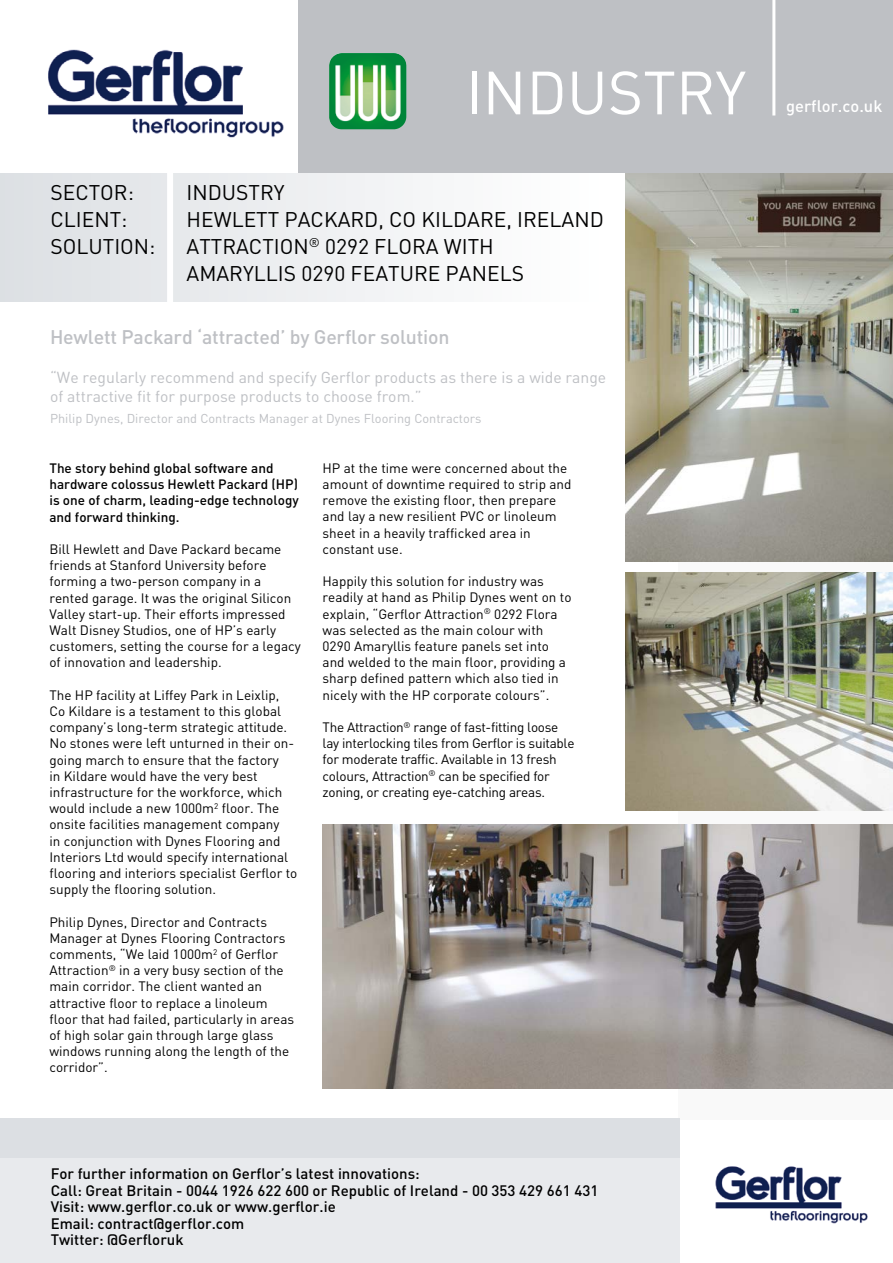
<style>
.page{position:relative;width:893px;height:1263px;background:#fff}
.page>*{position:absolute;margin:0;border:0;box-sizing:border-box;transform-origin:0 0}
.t1{font:60px "DIN";color:#fff}
.t2{font:21px/27px "DIN";color:#000}
.t3{font:500 19.5px "DIN";letter-spacing:-.01em;color:#bec0c4}
.t4{font:500 16.5px "DIN";color:#fff}
.t5{font:15.75px/18.9px "DIN";color:#bec0c4}
.t6{font:500 15px/16.5px "DIN";color:#000}
.t7{font:13.5px/16.2px "DIN";color:#000}
.t8{font:13.5px/16.2px "DIN";letter-spacing:-.02em;color:#000}
.t9{font:500 13.5px/16.2px "DIN";color:#000}
.t10{font:12.75px "DIN";color:#bec0c4}
</style>
<div class="page">
<div style="left:0;top:173px;width:600px;height:129px;background:linear-gradient(to right,#dce0e4,#fff)"></div>
<div style="left:678px;top:334px;width:215px;height:785px;background:#f9f9f9"></div>
<img style="left:626px;top:173px;width:267px;height:388px">
<img style="left:48px;top:49px;width:236px;height:89px">
<div style="left:298px;top:0;width:595px;height:173px;background:#bec0c4"></div>
<hr style="left:772px;top:0;width:3px;height:116px;background:#fff">
<div style="left:167px;top:170px;width:6px;height:143px;background:#fff"></div>
<div style="left:0;top:1158px;width:679px;height:105px;background:#e8eaed"></div>
<div style="left:0;top:1119px;width:679px;height:39px;background:#dcdfe3"></div>
<img style="left:715px;top:1166px;width:153px;height:58px">
<img style="left:626px;top:573px;width:267px;height:238px">
<img style="left:329px;top:54px;width:76px;height:75px">
<img style="left:323px;top:825px;width:570px;height:264px">
<h1 class="t1" style="left:466px;top:55px;width:282px">INDUSTRY</h1>
<h2 class="t2" style="left:50px;top:179px;width:85px">SECTOR:</h2>
<h2 class="t2" style="left:187px;top:179px;width:100px">INDUSTRY</h2>
<h2 class="t2" style="left:50px;top:206px;width:79px">CLIENT:</h2>
<h2 class="t2" style="left:187px;top:206px;width:419px">HEWLETT PACKARD, CO KILDARE, IRELAND</h2>
<h2 class="t2" style="left:50px;top:233px;width:107px">SOLUTION:</h2>
<h2 class="t2" style="left:187px;top:233px;width:339px">ATTRACTION<sup>®</sup> 0292 FLORA WITH<br>AMARYLLIS 0290 FEATURE PANELS</h2>
<h3 class="t3" style="left:50px;top:324px;width:401px">Hewlett Packard ‘attracted’ by Gerflor solution</h3>
<p class="t5" style="left:50px;top:368px;width:558px">“We regularly recommend and specify Gerflor products as there is a wide range of attractive fit for purpose products to choose from.”</p>
<p class="t10" style="left:50px;top:410px;width:433px">Philip Dynes, Director and Contracts Manager at Dynes Flooring Contractors</p>
<p class="t9" style="left:49px;top:460px;width:251px">The story behind global software and hardware colossus Hewlett Packard (HP) is one of charm, leading-edge technology and forward thinking.</p>
<p class="t7" style="left:49px;top:541px;width:253px">Bill Hewlett and Dave Packard became friends at Stanford University before forming a two-person company in a rented garage. It was the original Silicon Valley start-up. Their efforts impressed Walt Disney Studios, one of HP’s early customers, setting the course for a legacy of innovation and leadership.</p>
<p class="t7" style="left:49px;top:687px;width:249px">The HP facility at Liffey Park in Leixlip, Co Kildare is a testament to this global company’s long-term strategic attitude.<br>No stones were left unturned in their on&shy;going march to ensure that the factory<br>in Kildare would have the very best infrastructure for the workforce, which would include a new 1000m<sup>2</sup> floor. The onsite facilities management company<br>in conjunction with Dynes Flooring and Interiors Ltd would specify international flooring and interiors specialist Gerflor to supply the flooring solution.</p>
<p class="t7" style="left:49px;top:913px;width:246px">Philip Dynes, Director and Contracts Manager at Dynes Flooring Contractors comments, “We laid 1000m<sup>2</sup> of Gerflor Attraction<sup>®</sup> in a very busy section of the main corridor. The client wanted an attractive floor to replace a linoleum floor that had failed, particularly in areas of high solar gain through large glass windows running along the length of the corridor”.</p>
<p class="t7" style="left:323px;top:460px;width:250px">HP at the time were concerned about the amount of downtime required to strip and remove the existing floor, then prepare and lay a new resilient PVC or linoleum sheet in a heavily trafficked area in constant use.</p>
<p class="t7" style="left:323px;top:573px;width:250px">Happily this solution for industry was readily at hand as Philip Dynes went on to explain, “Gerflor Attraction<sup>®</sup> 0292 Flora was selected as the main colour with 0290 Amaryllis feature panels set into and welded to the main floor, providing a sharp defined pattern which also tied in nicely with the HP corporate colours”.</p>
<p class="t8" style="left:323px;top:719px;width:253px">The Attraction<sup>®</sup> range of fast-fitting loose lay interlocking tiles from Gerflor is suitable for moderate traffic. Available in 13 fresh colours, Attraction<sup>®</sup> can be specified for zoning, or creating eye-catching areas.</p>
<p class="t6" style="left:51px;top:1165px;width:549px">For further information on Gerflor’s latest innovations:<br>Call: Great Britain - 0044 1926 622 600 or Republic of Ireland - 00 353 429 661 431<br>Visit: www.gerflor.co.uk or www.gerflor.ie<br>Email: contract@gerflor.com<br>Twitter: @Gerfloruk</p>
<p class="t4" style="left:786px;top:95px;width:98px">gerflor.co.uk</p>
</div>
